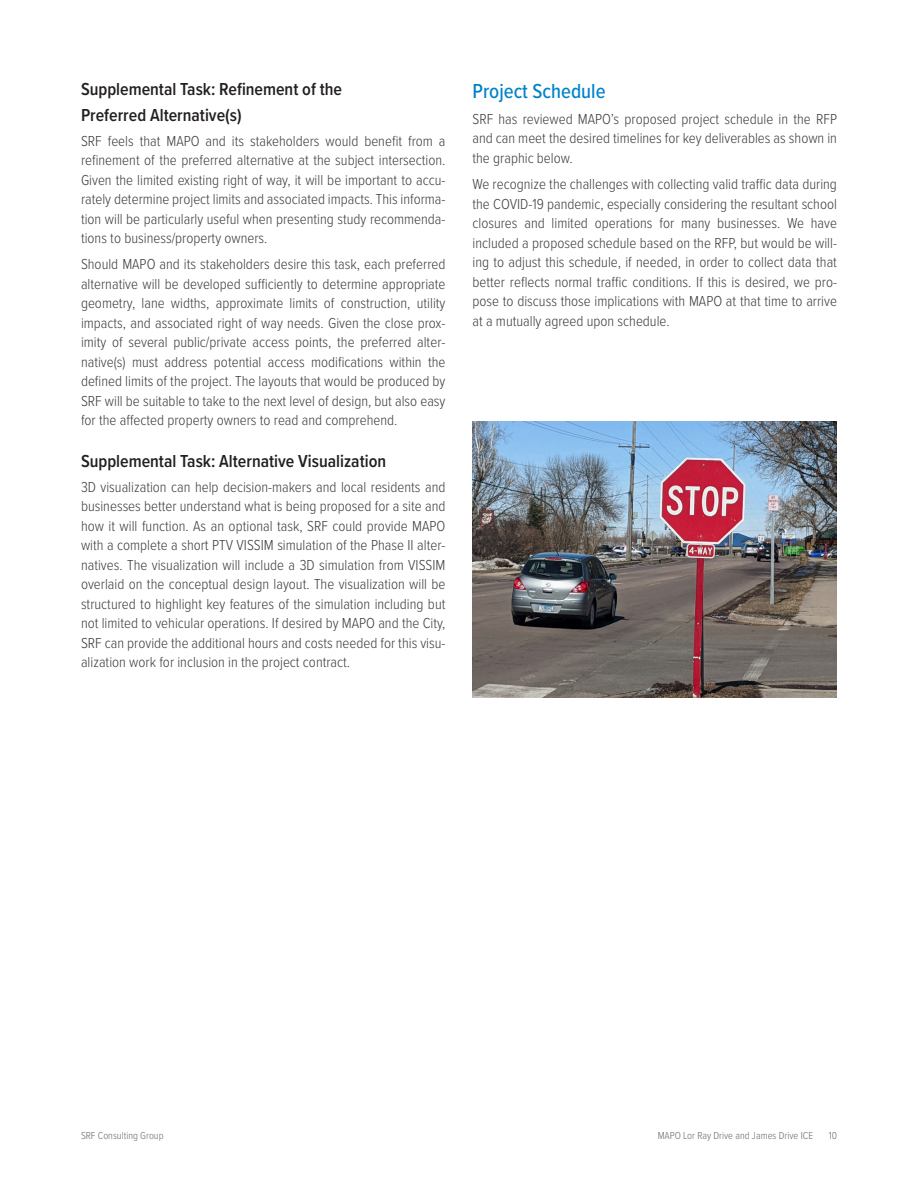
<style>
.page{position:relative;width:918px;height:1188px;background:#fff}
.page>*{position:absolute;margin:0;border:0;box-sizing:border-box;transform-origin:0 0}
.Heading_1{font:500 21px "Proxima Nova Cond";color:#0082c8}
.Heading_3{font:600 18px/25.5px "Proxima Nova Cond";color:#231f20}
.t1{font:300 15px/19.5px "Proxima Nova Cond";color:#3e3e3f;text-align:justify}
.t2{font:300 10.5px "Proxima Nova Cond";color:#69696c}
</style>
<div class="page">
<img style="left:472px;top:421px;width:365px;height:277px">
<p class="Heading_3" style="left:81px;top:76px;width:263px">Supplemental Task: Refinement of the<br>Preferred Alternative(s)</p>
<p class="t1" style="left:81px;top:130px;width:366px">SRF feels that MAPO and its stakeholders would benefit from a refinement of the preferred alternative at the subject intersection.<br>Given the limited existing right of way, it will be important to accu&shy;rately determine project limits and associated impacts. This informa&shy;tion will be particularly useful when presenting study recommenda&shy;tions to business/property owners.</p>
<p class="t1" style="left:81px;top:254px;width:366px">Should MAPO and its stakeholders desire this task, each preferred alternative will be developed sufficiently to determine appropriate geometry, lane widths, approximate limits of construction, utility impacts, and associated right of way needs. Given the close prox&shy;imity of several public/private access points, the preferred alter&shy;native(s) must address potential access modifications within the defined limits of the project. The layouts that would be produced by SRF will be suitable to take to the next level of design, but also easy for the affected property owners to read and comprehend.</p>
<p class="Heading_3" style="left:81px;top:448px;width:307px">Supplemental Task: Alternative Visualization</p>
<p class="t1" style="left:81px;top:476px;width:366px">3D visualization can help decision-makers and local residents and businesses better understand what is being proposed for a site and how it will function. As an optional task, SRF could provide MAPO with a complete a short PTV VISSIM simulation of the Phase II alter&shy;natives. The visualization will include a 3D simulation from VISSIM overlaid on the conceptual design layout. The visualization will be structured to highlight key features of the simulation including but not limited to vehicular operations. If desired by MAPO and the City, SRF can provide the additional hours and costs needed for this visu&shy;alization work for inclusion in the project contract.</p>
<p class="Heading_1" style="left:472px;top:75px;width:135px">Project Schedule</p>
<p class="t1" style="left:472px;top:108px;width:366px">SRF has reviewed MAPO’s proposed project schedule in the RFP and can meet the desired timelines for key deliverables as shown in the graphic below.</p>
<p class="t1" style="left:472px;top:174px;width:366px">We recognize the challenges with collecting valid traffic data during the COVID-19 pandemic, especially considering the resultant school closures and limited operations for many businesses. We have included a proposed schedule based on the RFP, but would be will&shy;ing to adjust this schedule, if needed, in order to collect data that better reflects normal traffic conditions. If this is desired, we pro&shy;pose to discuss those implications with MAPO at that time to arrive at a mutually agreed upon schedule.</p>
<p class="t2" style="left:81px;top:1127px;width:84px">SRF Consulting Group</p>
<p class="t2" style="left:658px;top:1127px;width:157px">MAPO Lor Ray Drive and James Drive ICE</p>
<p class="t2" style="left:829px;top:1127px;width:10px">10</p>
</div>
